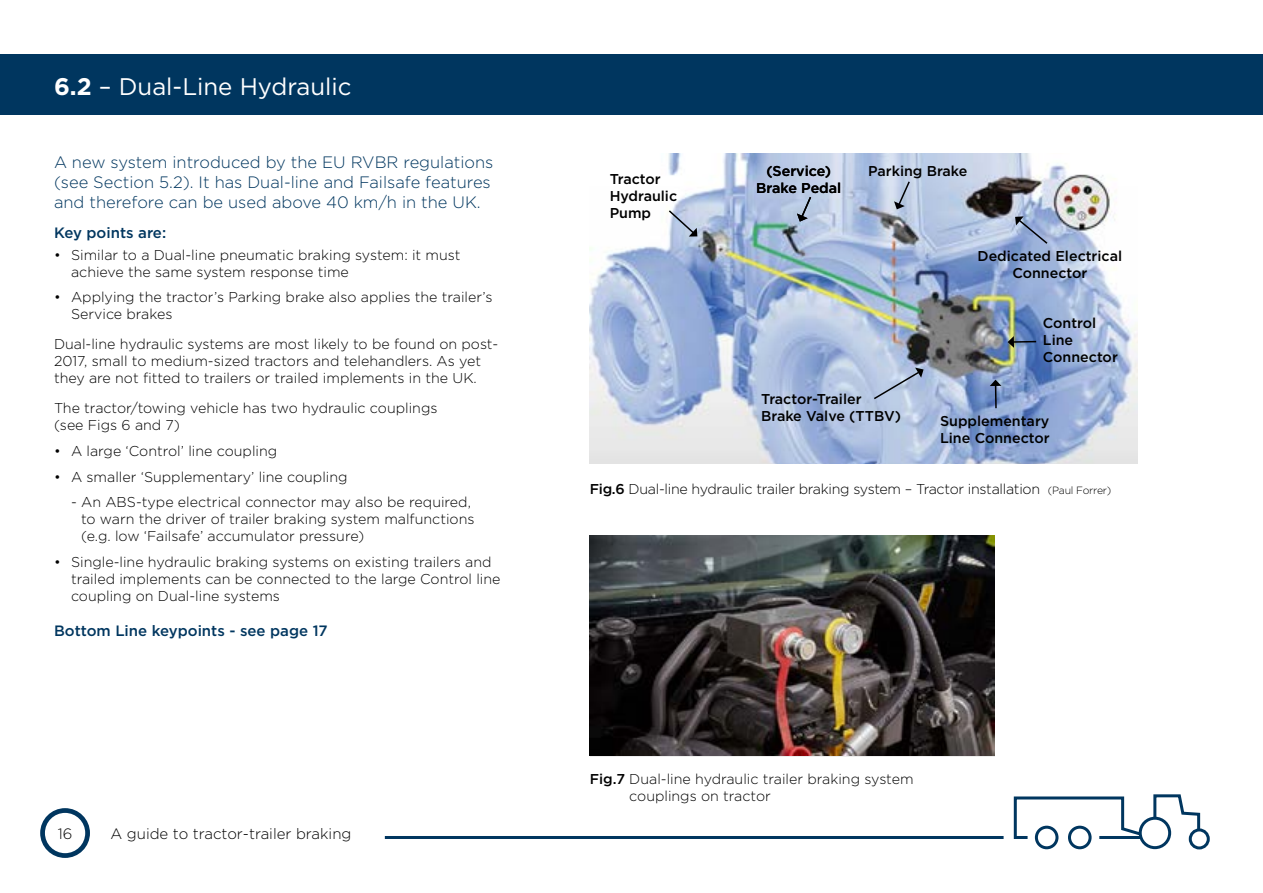
<style>
.page{position:relative;width:1263px;height:893px;background:#fff}
.page>*{position:absolute;margin:0;border:0;box-sizing:border-box;transform-origin:0 0}
.t1{font:24px "Gotham";color:#fff}
.t2{font:300 16.5px/19.8px "Gotham";color:#00365f}
.t3{font:500 15px "Gotham";color:#00365f}
.t4{font:300 15px "Gotham";color:#000}
.t5{font:300 14.25px/17.1px "Gotham";color:#000}
.t6{font:500 14.25px/17.1px "Gotham";color:#000}
.t7{font:300 14.25px "Gotham";letter-spacing:-.02em;color:#000}
.s1{font-weight:700}
.s2{font-weight:500}
.s3{font-size:10.5px}
</style>
<div class="page">
<div style="left:0;top:54px;width:1263px;height:60px;background:#00365f"></div>
<img style="left:590px;top:153px;width:547px;height:310px">
<img style="left:590px;top:535px;width:405px;height:220px">
<svg style="left:894px;top:180px;width:17px;height:29px"></svg>
<svg style="left:797px;top:195px;width:15px;height:27px"></svg>
<svg style="left:667px;top:209px;width:30px;height:28px"></svg>
<svg style="left:1015px;top:216px;width:34px;height:29px"></svg>
<hr style="left:1013px;top:341px;width:23px;height:2px;background:#000">
<svg style="left:1008px;top:336px;width:6px;height:12px"></svg>
<hr style="left:995px;top:385px;width:2px;height:23px;background:#000">
<svg style="left:990px;top:380px;width:11px;height:6px"></svg>
<svg style="left:872px;top:368px;width:51px;height:33px;background:#adbcd5"></svg>
<svg style="left:40px;top:808px;width:50px;height:50px"></svg>
<hr style="left:385px;top:836px;width:618px;height:3px;background:#00365f">
<div style="left:1139px;top:817px;width:32px;height:32px;border:3px solid #00365f;border-radius:50%"></div>
<div style="left:1189px;top:828px;width:21px;height:21px;border:3px solid #00365f;border-radius:50%"></div>
<svg style="left:1152px;top:794px;width:49px;height:39px"></svg>
<div style="left:1068px;top:826px;width:23px;height:23px;border:3px solid #00365f;border-radius:50%"></div>
<div style="left:1035px;top:826px;width:23px;height:23px;border:3px solid #00365f;border-radius:50%"></div>
<svg style="left:1013px;top:796px;width:131px;height:44px"></svg>
<h1 class="t1" style="left:54px;top:71px;width:299px"><span class="s1">6.2</span> – Dual-Line Hydraulic</h1>
<p class="t2" style="left:54px;top:152px;width:441px">A new system introduced by the EU RVBR regulations (see Section 5.2). It has Dual-line and Failsafe features and therefore can be used above 40 km/h in the UK.</p>
<p class="t3" style="left:54px;top:223px;width:114px">Key points are:</p>
<p class="t5" style="left:71px;top:246px;width:391px;text-indent:-17px">• Similar to a Dual-line pneumatic braking system: it must achieve the same system response time</p>
<p class="t5" style="left:71px;top:288px;width:423px;text-indent:-17px">• Applying the tractor’s Parking brake also applies the trailer’s<br>Service brakes</p>
<p class="t5" style="left:54px;top:335px;width:446px">Dual-line hydraulic systems are most likely to be found on post-<br>2017, small to medium-sized tractors and telehandlers. As yet they are not fitted to trailers or trailed implements in the UK.</p>
<p class="t5" style="left:54px;top:399px;width:385px">The tractor/towing vehicle has two hydraulic couplings (see Figs 6 and 7)</p>
<p class="t5" style="left:54px;top:442px;width:225px">• A large ‘Control’ line coupling</p>
<p class="t5" style="left:54px;top:468px;width:295px">• A smaller ‘Supplementary’ line coupling</p>
<p class="t5" style="left:81px;top:493px;width:395px;text-indent:-10px">- An ABS-type electrical connector may also be required, to warn the driver of trailer braking system malfunctions (e.g. low ‘Failsafe’ accumulator pressure)</p>
<p class="t5" style="left:71px;top:553px;width:431px;text-indent:-17px">• Single-line hydraulic braking systems on existing trailers and trailed implements can be connected to the large Control line coupling on Dual-line systems</p>
<p class="t3" style="left:54px;top:621px;width:275px">Bottom Line keypoints - see page 17</p>
<p class="t4" style="left:58px;top:824px;width:16px">16</p>
<p class="t4" style="left:111px;top:824px;width:242px">A guide to tractor-trailer braking</p>
<p class="t6" style="left:610px;top:170px;width:69px">Tractor<br>Hydraulic<br>Pump</p>
<p class="t6" style="left:766px;top:162px;width:66px">(Service)</p>
<p class="t6" style="left:868px;top:162px;width:101px">Parking Brake</p>
<p class="t6" style="left:756px;top:179px;width:87px">Brake Pedal</p>
<p class="t6" style="left:977px;top:247px;width:146px;text-align:center">Dedicated Electrical<br>Connector</p>
<p class="t6" style="left:1043px;top:314px;width:77px">Control<br>Line<br>Connector</p>
<p class="t6" style="left:761px;top:390px;width:141px">Tractor-Trailer<br>Brake Valve (TTBV)</p>
<p class="t6" style="left:940px;top:412px;width:111px">Supplementary<br>Line Connector</p>
<p class="t7" style="left:590px;top:480px;width:523px"><span class="s2">Fig.6</span> Dual-line hydraulic trailer braking system – Tractor installation <span class="s3">(Paul Forrer)</span></p>
<p class="t5" style="left:629px;top:770px;width:286px;text-indent:-39px"><span class="s2">Fig.7</span> Dual-line hydraulic trailer braking system couplings on tractor</p>
</div>
